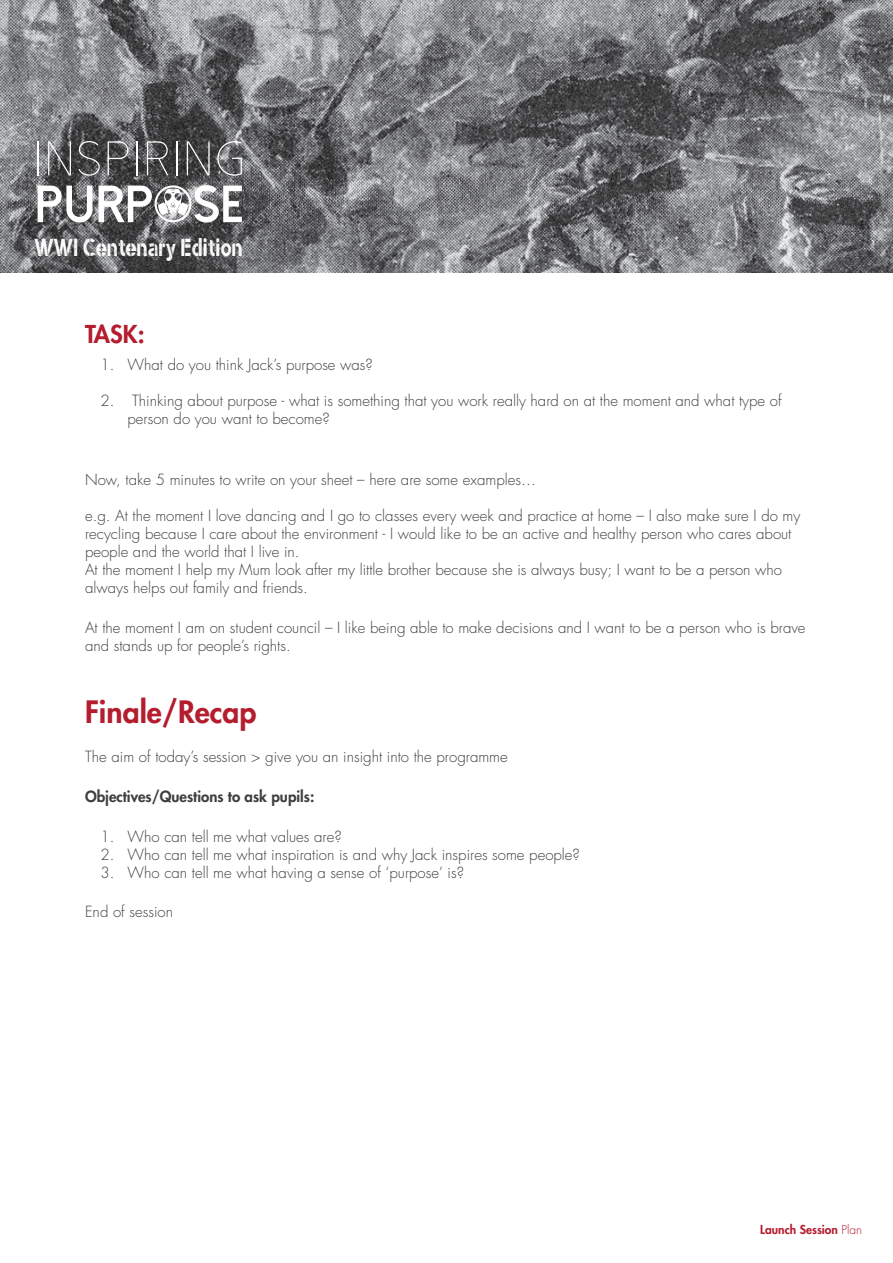
<style>
.page{position:relative;width:893px;height:1263px;background:#fff}
.page>*{position:absolute;margin:0;border:0;box-sizing:border-box;transform-origin:0 0}
.SubHeader_Standard{font:800 30px "Futura Std";color:#b41d2d}
.t1{font:24.45px "Stencil Army WWI";color:#fff;scale:.71 1}
.SubHeader_Standard-2{font:800 24px "Futura Std";color:#b41d2d}
.Body_Standard{font:300 15px/18px "Futura Std";color:#3e3e3f}
.Body_Standard-2{font:800 15px "Futura Std";color:#3e3e3f}
.t2{font:800 12px "Futura Std";color:#b41d2d}
.s1{font-weight:300}
</style>
<div class="page">
<img style="left:0;top:0;width:893px;height:272px">
<hr style="left:38px;top:141px;width:1px;height:34px;background:#fff">
<svg style="left:48px;top:141px;width:23px;height:34px"></svg>
<svg style="left:79px;top:141px;width:21px;height:35px"></svg>
<svg style="left:108px;top:141px;width:20px;height:34px"></svg>
<hr style="left:136px;top:141px;width:2px;height:34px;background:#fff">
<svg style="left:147px;top:141px;width:21px;height:34px"></svg>
<hr style="left:176px;top:141px;width:2px;height:34px;background:#fff">
<svg style="left:187px;top:141px;width:23px;height:34px"></svg>
<svg style="left:217px;top:141px;width:25px;height:35px"></svg>
<svg style="left:38px;top:186px;width:54px;height:36px"></svg>
<svg style="left:98px;top:185px;width:144px;height:38px"></svg>
<h2 class="t1" style="left:34px;top:235px;width:295px">WWI Centenary Edition</h2>
<p class="SubHeader_Standard-2" style="left:85px;top:319px;width:61px">TASK:</p>
<p class="Body_Standard" style="left:101px;top:356px;width:274px">1. What do you think Jack’s purpose was?</p>
<p class="Body_Standard" style="left:128px;top:392px;width:656px;text-indent:-27px">2. Thinking about purpose - what is something that you work really hard on at the moment and what type of person do you want to become?</p>
<p class="Body_Standard" style="left:85px;top:471px;width:452px">Now, take 5 minutes to write on your sheet – here are some examples…</p>
<p class="Body_Standard" style="left:85px;top:507px;width:717px">e.g. At the moment I love dancing and I go to classes every week and practice at home – I also make sure I do my recycling because I care about the environment - I would like to be an active and healthy person who cares about people and the world that I live in.</p>
<p class="Body_Standard" style="left:85px;top:561px;width:698px">At the moment I help my Mum look after my little brother because she is always busy; I want to be a person who always helps out family and friends.</p>
<p class="Body_Standard" style="left:85px;top:619px;width:722px">At the moment I am on student council – I like being able to make decisions and I want to be a person who is brave and stands up for people’s rights.</p>
<p class="SubHeader_Standard" style="left:85px;top:693px;width:173px">Finale/Recap</p>
<p class="Body_Standard" style="left:85px;top:748px;width:424px">The aim of today’s session &gt; give you an insight into the programme</p>
<p class="Body_Standard-2" style="left:85px;top:787px;width:231px">Objectives/Questions to ask pupils:</p>
<p class="Body_Standard" style="left:101px;top:828px;width:243px">1. Who can tell me what values are?</p>
<p class="Body_Standard" style="left:101px;top:846px;width:481px">2. Who can tell me what inspiration is and why Jack inspires some people?</p>
<p class="Body_Standard" style="left:101px;top:864px;width:365px">3. Who can tell me what having a sense of ‘purpose’ is?</p>
<p class="Body_Standard" style="left:85px;top:903px;width:90px">End of session</p>
<p class="t2" style="left:760px;top:1221px;width:103px">Launch Session <span class="s1">Plan</span></p>
</div>
